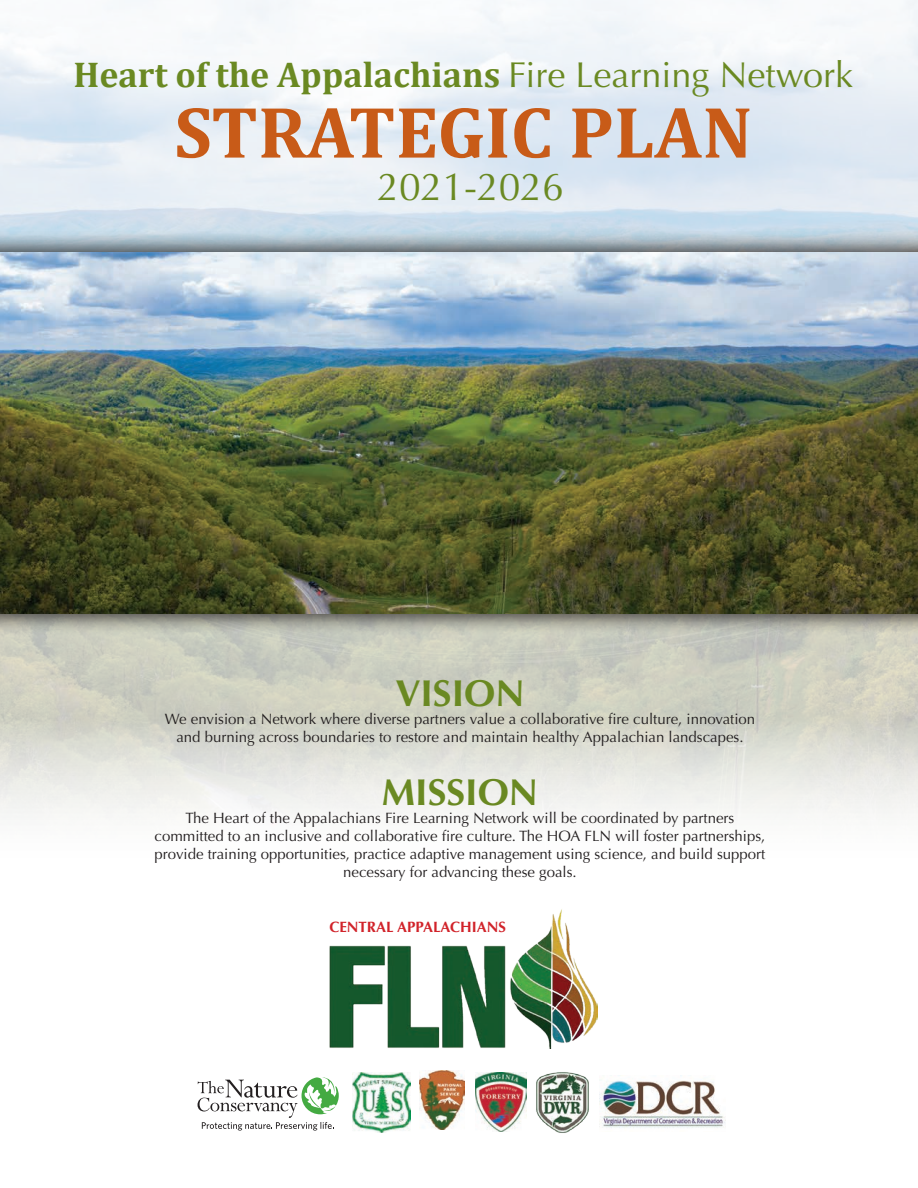
<style>
.page{position:relative;width:918px;height:1188px;background:#fff}
.page>*{position:absolute;margin:0;border:0;box-sizing:border-box;transform-origin:0 0}
.t1{font:700 73.5px "Cambria";color:#c85b18}
.t2{font:39px "Optima";color:#6a8922}
.t3{font:700 37.5px "Optima";color:#6a8922}
.t4{font:700 36px "Cambria";color:#6a8922}
.t5{font:15px/18px "Optima";color:#231f20;text-align:center}
.t6{font:700 15px "Optima";color:#d1232a}
.s1{font-family:"Optima";font-weight:400}
</style>
<div class="page">
<div style="left:0;top:231px;width:918px;height:404px;background:#231f20;opacity:.75"></div>
<img style="left:0;top:253px;width:918px;height:360px">
<img style="left:329px;top:909px;width:268px;height:140px">
<svg style="left:198px;top:1077px;width:141px;height:54px"></svg>
<img style="left:353px;top:1073px;width:58px;height:59px">
<img style="left:419px;top:1070px;width:45px;height:59px">
<img style="left:599px;top:1080px;width:126px;height:48px">
<img style="left:536px;top:1072px;width:53px;height:61px">
<img style="left:475px;top:1073px;width:52px;height:59px">
<h3 class="t4" style="left:73px;top:53px;width:781px">Heart of the Appalachians <span class="s1">Fire Learning Network</span></h3>
<h1 class="t1" style="left:174px;top:88px;width:580px">STRATEGIC PLAN</h1>
<h2 class="t2" style="left:378px;top:164px;width:188px">2021-2026</h2>
<h3 class="t3" style="left:395px;top:672px;width:131px">VISION</h3>
<p class="t5" style="left:165px;top:710px;width:592px">We envision a Network where diverse partners value a collaborative fire culture, innovation and burning across boundaries to restore and maintain healthy Appalachian landscapes.</p>
<h3 class="t3" style="left:382px;top:771px;width:158px">MISSION</h3>
<p class="t5" style="left:155px;top:809px;width:612px">The Heart of the Appalachians Fire Learning Network will be coordinated by partners committed to an inclusive and collaborative fire culture. The HOA FLN will foster partnerships, provide training opportunities, practice adaptive management using science, and build support necessary for advancing these goals.</p>
<p class="t6" style="left:329px;top:919px;width:178px">CENTRAL APPALACHIANS</p>
</div>
